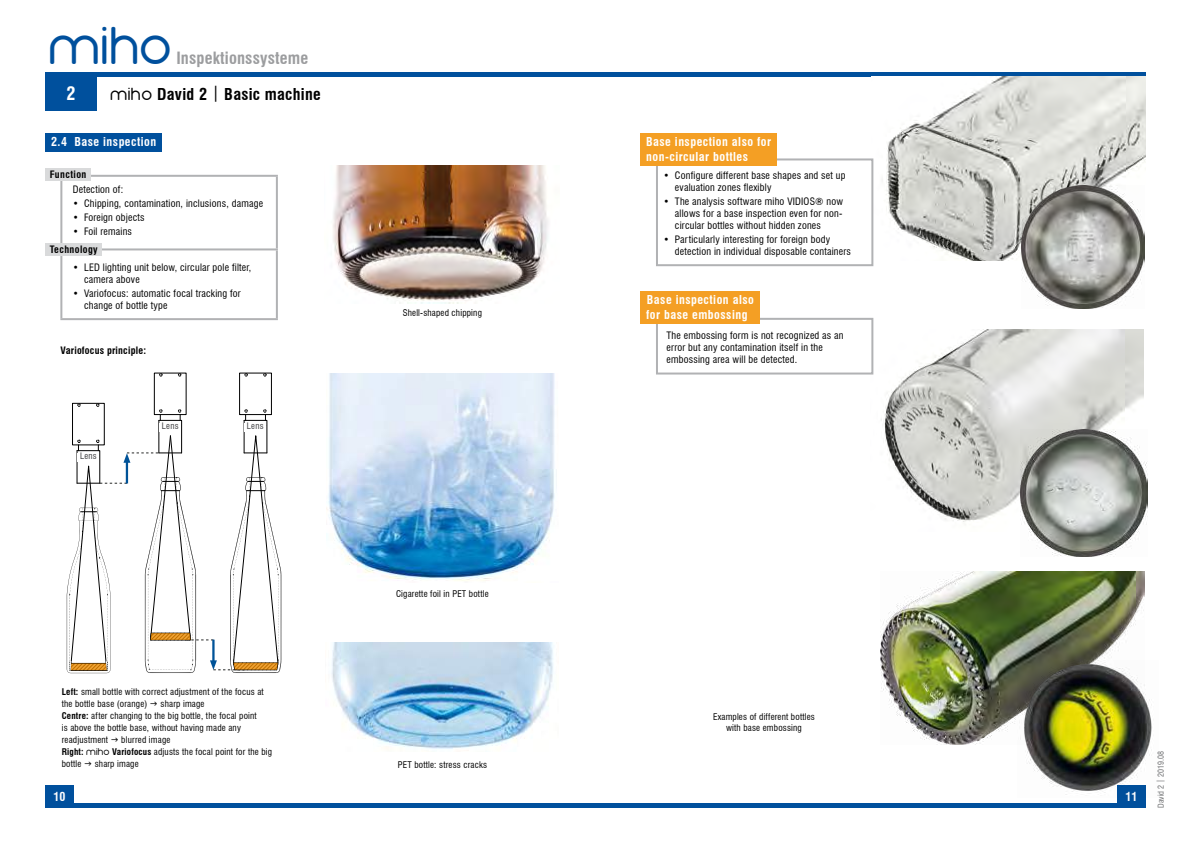
<style>
.page{position:relative;width:1191px;height:842px;background:#fff}
.page>*{position:absolute;margin:0;border:0;box-sizing:border-box;transform-origin:0 0}
.t1{font:50px "miho";color:#00509d}
.t2{font:48.4px "miho";color:#00509d}
.t3{font:700 condensed 18px "Swiss 721 BT";color:#fff}
.t4{font:700 condensed 16.5px "Swiss 721 BT";letter-spacing:.01em;color:#9c9d9f}
.t5{font:700 condensed 16px "Swiss 721 BT";letter-spacing:.02em;color:#000}
.t6{font:700 condensed 12px/14.8px "Swiss 721 BT";letter-spacing:.04em;color:#fff}
.t7{font:condensed 10px/12px "Swiss 721 BT";letter-spacing:.02em;color:#000}
.t8{font:700 condensed 10px "Swiss 721 BT";letter-spacing:.02em;color:#000}
.t9{font:700 condensed 10px "Swiss 721 BT";letter-spacing:.04em;color:#000}
.t10{font:condensed 9px/12px "Swiss 721 BT";letter-spacing:.02em;color:#000}
.t11{font:condensed 8.7px "Swiss 721 BT";letter-spacing:.03em;color:#3d3d3f}
.t12{font:condensed 8px "Swiss 721 BT";color:#6f7072}
.s1{font-family:"miho";font-weight:400;font-stretch:normal}
.s2{font-weight:400}
.s3{font-weight:700}
.s4{font-family:"miho";font-stretch:normal}
</style>
<div class="page">
<hr style="left:45px;top:804px;width:1100px;height:4px;background:#00509d">
<div style="left:45px;top:72px;width:1100px;height:5px;background:#00509d"></div>
<div style="left:1117px;top:785px;width:28px;height:23px;background:#00509d"></div>
<div style="left:45px;top:785px;width:29px;height:23px;background:#00509d"></div>
<img style="left:873px;top:77px;width:272px;height:183px">
<img style="left:1021px;top:186px;width:123px;height:123px">
<img style="left:333px;top:166px;width:215px;height:137px">
<img style="left:331px;top:642px;width:223px;height:109px">
<img style="left:326px;top:373px;width:231px;height:208px">
<div style="left:45px;top:76px;width:51px;height:34px;background:#00509d"></div>
<img style="left:870px;top:330px;width:273px;height:192px">
<img style="left:1020px;top:429px;width:127px;height:128px">
<img style="left:880px;top:572px;width:264px;height:172px">
<img style="left:1017px;top:660px;width:135px;height:137px">
<div style="left:45px;top:133px;width:117px;height:19px;background:#00509d"></div>
<hr style="left:60px;top:175px;width:218px;height:2px;background:#b1b2b4">
<hr style="left:60px;top:177px;width:2px;height:71px;background:#b1b2b4">
<hr style="left:276px;top:177px;width:2px;height:71px;background:#b1b2b4">
<hr style="left:60px;top:248px;width:218px;height:2px;background:#b1b2b4">
<hr style="left:60px;top:250px;width:2px;height:68px;background:#b1b2b4">
<hr style="left:276px;top:250px;width:2px;height:68px;background:#b1b2b4">
<hr style="left:60px;top:318px;width:218px;height:2px;background:#b1b2b4">
<div style="left:45px;top:243px;width:57px;height:13px;background:#d9dadb"></div>
<div style="left:45px;top:168px;width:46px;height:13px;background:#d9dadb"></div>
<div style="left:239px;top:373px;width:33px;height:42px;border:1px solid #000"></div>
<svg style="left:263px;top:373px;width:4px;height:3px"></svg>
<svg style="left:244px;top:373px;width:4px;height:3px"></svg>
<div style="left:154px;top:373px;width:32px;height:42px;border:1px solid #000"></div>
<svg style="left:178px;top:373px;width:4px;height:3px"></svg>
<svg style="left:159px;top:373px;width:4px;height:3px"></svg>
<svg style="left:67px;top:403px;width:215px;height:271px"></svg>
<div style="left:78px;top:413px;width:19px;height:19px;background:#fff"></div>
<div style="left:78px;top:453px;width:21px;height:8px;background:#fff"></div>
<div style="left:159px;top:423px;width:22px;height:8px;background:#fff"></div>
<div style="left:244px;top:423px;width:22px;height:8px;background:#fff"></div>
<div style="left:656px;top:318px;width:217px;height:56px;border:2px solid #b1b2b4"></div>
<div style="left:641px;top:291px;width:119px;height:33px;background:#f49f24"></div>
<div style="left:656px;top:158px;width:217px;height:108px;border:2px solid #b1b2b4"></div>
<div style="left:641px;top:133px;width:136px;height:33px;background:#f49f24"></div>
<h1 class="t1" style="left:52px;top:18px;width:127px">miho</h1>
<h2 class="t2" style="left:48px;top:19px;width:125px">miho</h2>
<h3 class="t4" style="left:176px;top:48px;width:133px">Inspektionssysteme</h3>
<h3 class="t3" style="left:66px;top:82px;width:10px">2</h3>
<h3 class="t5" style="left:110px;top:85px;width:212px"><span class="s1">miho</span> David 2 <span class="s2">|</span> Basic machine</h3>
<p class="t6" style="left:51px;top:135px;width:107px">2.4 Base inspection</p>
<p class="t9" style="left:50px;top:169px;width:38px">Function</p>
<p class="t7" style="left:73px;top:184px;width:52px">Detection of:</p>
<p class="t7" style="left:73px;top:198px;width:192px">• Chipping, contamination, inclusions, damage</p>
<p class="t7" style="left:73px;top:212px;width:73px">• Foreign objects</p>
<p class="t7" style="left:73px;top:226px;width:61px">• Foil remains</p>
<p class="t7" style="left:84px;top:262px;width:169px;text-indent:-11px">• LED lighting unit below, circular pole filter, camera above</p>
<p class="t7" style="left:84px;top:288px;width:158px;text-indent:-11px">• Variofocus: automatic focal tracking for change of bottle type</p>
<p class="t9" style="left:50px;top:243px;width:49px">Technology</p>
<p class="t8" style="left:61px;top:344px;width:87px">Variofocus principle:</p>
<p class="t11" style="left:80px;top:451px;width:18px">Lens</p>
<p class="t11" style="left:162px;top:421px;width:18px">Lens</p>
<p class="t11" style="left:247px;top:421px;width:18px">Lens</p>
<p class="t10" style="left:403px;top:307px;width:81px">Shell-shaped chipping</p>
<p class="t6" style="left:646px;top:135px;width:126px">Base inspection also for non-circular bottles</p>
<p class="t7" style="left:675px;top:170px;width:172px;text-indent:-11px">• Configure different base shapes and set up evaluation zones flexibly</p>
<p class="t7" style="left:675px;top:196px;width:170px;text-align:justify;text-indent:-11px">• The analysis software miho VIDIOS® now allows for a base inspection even for non&shy;circular bottles without hidden zones</p>
<p class="t7" style="left:675px;top:234px;width:177px;text-indent:-11px">• Particularly interesting for foreign body detection in individual disposable containers</p>
<p class="t6" style="left:646px;top:292px;width:109px">Base inspection also for base embossing</p>
<p class="t7" style="left:666px;top:329px;width:179px">The embossing form is not recognized as an error but any contamination itself in the embossing area will be detected.</p>
<p class="t10" style="left:396px;top:587px;width:94px">Cigarette foil in PET bottle</p>
<p class="t10" style="left:62px;top:686px;width:203px"><span class="s3">Left:</span> small bottle with correct adjustment of the focus at the bottle base (orange)</p>
<p class="t10" style="left:62px;top:698px;width:196px;text-indent:99px">sharp image<br><span class="s3">Centre:</span> after changing to the big bottle, the focal point is above the bottle base, without having made any readjustment</p>
<p class="t10" style="left:62px;top:734px;width:212px;text-indent:60px">blurred image<br><span class="s3">Right:</span> <span class="s4">miho</span> <span class="s3">Variofocus</span> adjusts the focal point for the big bottle</p>
<p class="t10" style="left:95px;top:758px;width:45px">sharp image</p>
<p class="t10" style="left:398px;top:759px;width:91px">PET bottle: stress cracks</p>
<p class="t10" style="left:713px;top:711px;width:103px;line-height:11px;text-align:center">Examples of different bottles with base embossing</p>
<p class="t6" style="left:54px;top:789px;width:14px">10</p>
<p class="t6" style="left:1125px;top:789px;width:13px">11</p>
<p class="t12" style="left:1156px;top:808px;width:58px;rotate:-90deg">David 2 | 2019.08</p>
</div>
